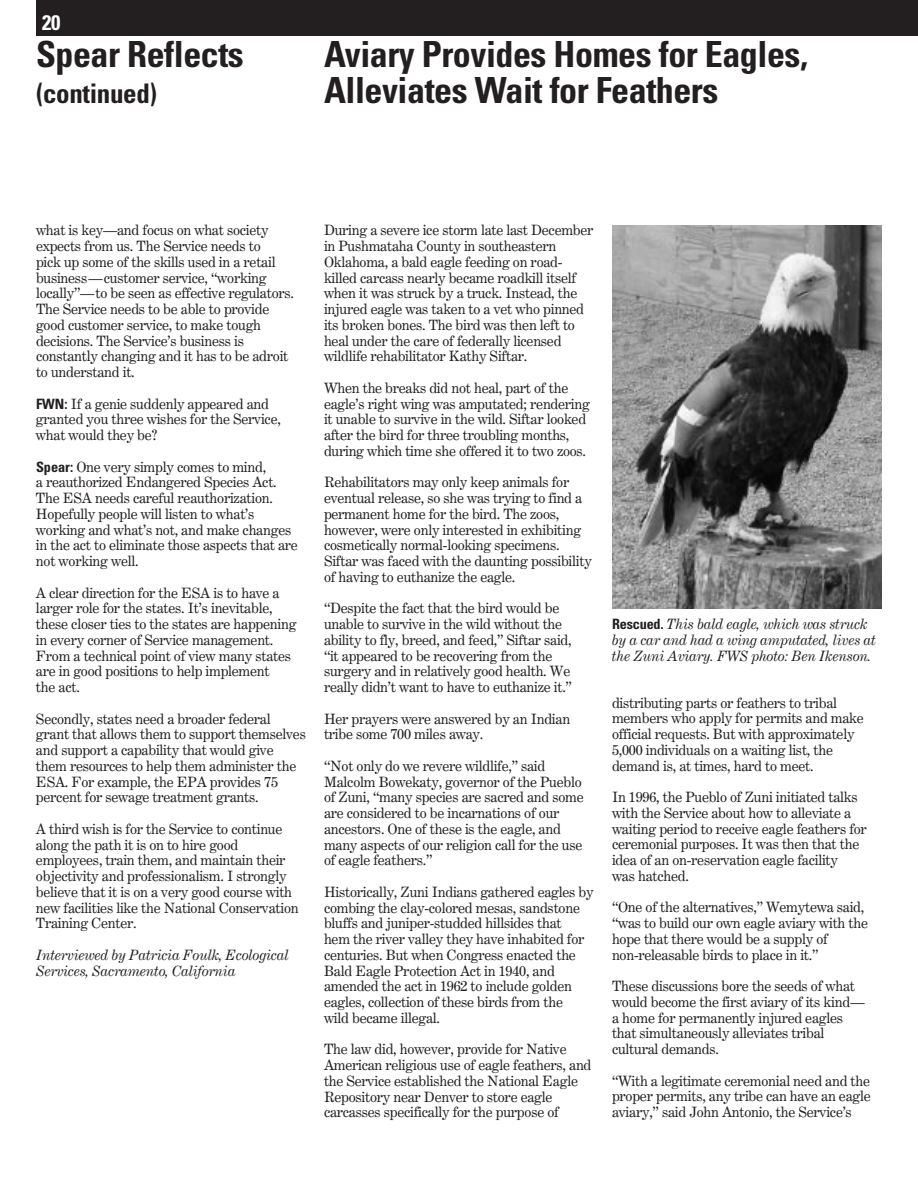
<style>
.page{position:relative;width:918px;height:1188px;background:#fff}
.page>*{position:absolute;margin:0;border:0;box-sizing:border-box;transform-origin:0 0}
.t1{font:700 condensed 36px/36px "Univers";letter-spacing:-.015em;color:#231f20}
.t2{font:700 condensed 27px "Univers";letter-spacing:-.015em;color:#231f20}
.t3{font:700 condensed 21px "Univers";color:#fff}
.t4{font:14.25px/15.8px "Century Expanded BT";letter-spacing:-.015em;color:#231f20}
.t5{font:italic 14.25px/15.8px "Century Expanded BT";letter-spacing:-.015em;color:#231f20}
.s1{font-family:"Univers";font-weight:700;font-stretch:condensed}
.s2{font-family:"Univers";font-weight:700;font-style:normal;font-stretch:condensed}
</style>
<div class="page">
<div style="left:36px;top:0;width:882px;height:36px;background:#231f20"></div>
<img style="left:612px;top:225px;width:270px;height:383px">
<h3 class="t3" style="left:42px;top:15px;width:20px">20</h3>
<h1 class="t1" style="left:36px;top:40px;width:209px">Spear Reflects</h1>
<h2 class="t2" style="left:36px;top:83px;width:123px">(continued)</h2>
<h1 class="t1" style="left:324px;top:40px;width:486px">Aviary Provides Homes for Eagles,<br>Alleviates Wait for Feathers</h1>
<p class="t4" style="left:36px;top:224px;width:260px">what is key—and focus on what society expects from us. The Service needs to<br>pick up some of the skills used in a retail business—customer service, “working locally”—to be seen as effective regulators.<br>The Service needs to be able to provide good customer service, to make tough decisions. The Service’s business is constantly changing and it has to be adroit to understand it.</p>
<p class="t4" style="left:36px;top:397px;width:246px"><span class="s1">FWN:</span> If a genie suddenly appeared and granted you three wishes for the Service, what would they be?</p>
<p class="t4" style="left:36px;top:460px;width:263px"><span class="s1">Spear:</span> One very simply comes to mind,<br>a reauthorized Endangered Species Act.<br>The ESA needs careful reauthorization.<br>Hopefully people will listen to what’s working and what’s not, and make changes in the act to eliminate those aspects that are not working well.</p>
<p class="t4" style="left:36px;top:586px;width:262px">A clear direction for the ESA is to have a larger role for the states. It’s inevitable, these closer ties to the states are happening in every corner of Service management.<br>From a technical point of view many states are in good positions to help implement<br>the act.</p>
<p class="t4" style="left:36px;top:712px;width:271px">Secondly, states need a broader federal grant that allows them to support themselves and support a capability that would give them resources to help them administer the ESA. For example, the EPA provides 75 percent for sewage treatment grants.</p>
<p class="t4" style="left:36px;top:823px;width:264px">A third wish is for the Service to continue along the path it is on to hire good employees, train them, and maintain their objectivity and professionalism. I strongly believe that it is on a very good course with new facilities like the National Conservation Training Center.</p>
<p class="t5" style="left:36px;top:949px;width:254px">Interviewed by Patricia Foulk, Ecological<br>Services, Sacramento, California</p>
<p class="t4" style="left:324px;top:224px;width:271px">During a severe ice storm late last December in Pushmataha County in southeastern Oklahoma, a bald eagle feeding on road&shy;killed carcass nearly became roadkill itself when it was struck by a truck. Instead, the injured eagle was taken to a vet who pinned its broken bones. The bird was then left to heal under the care of federally licensed wildlife rehabilitator Kathy Siftar.</p>
<p class="t4" style="left:324px;top:382px;width:267px">When the breaks did not heal, part of the eagle’s right wing was amputated; rendering it unable to survive in the wild. Siftar looked after the bird for three troubling months, during which time she offered it to two zoos.</p>
<p class="t4" style="left:324px;top:476px;width:269px">Rehabilitators may only keep animals for eventual release, so she was trying to find a permanent home for the bird. The zoos, however, were only interested in exhibiting cosmetically normal-looking specimens.<br>Siftar was faced with the daunting possibility of having to euthanize the eagle.</p>
<p class="t4" style="left:324px;top:602px;width:249px">“Despite the fact that the bird would be unable to survive in the wild without the ability to fly, breed, and feed,” Siftar said, “it appeared to be recovering from the surgery and in relatively good health. We really didn’t want to have to euthanize it.”</p>
<p class="t4" style="left:324px;top:712px;width:248px">Her prayers were answered by an Indian tribe some 700 miles away.</p>
<p class="t4" style="left:324px;top:760px;width:261px">“Not only do we revere wildlife,” said Malcolm Bowekaty, governor of the Pueblo of Zuni, “many species are sacred and some are considered to be incarnations of our ancestors. One of these is the eagle, and many aspects of our religion call for the use of eagle feathers.”</p>
<p class="t4" style="left:324px;top:886px;width:271px">Historically, Zuni Indians gathered eagles by combing the clay-colored mesas, sandstone bluffs and juniper-studded hillsides that<br>hem the river valley they have inhabited for centuries. But when Congress enacted the Bald Eagle Protection Act in 1940, and amended the act in 1962 to include golden eagles, collection of these birds from the<br>wild became illegal.</p>
<p class="t4" style="left:324px;top:1043px;width:269px">The law did, however, provide for Native American religious use of eagle feathers, and the Service established the National Eagle Repository near Denver to store eagle carcasses specifically for the purpose of</p>
<p class="t5" style="left:612px;top:618px;width:265px"><span class="s2">Rescued.</span> This bald eagle, which was struck by a car and had a wing amputated, lives at the Zuni Aviary. FWS photo: Ben Ikenson.</p>
<p class="t4" style="left:612px;top:696px;width:253px">distributing parts or feathers to tribal members who apply for permits and make official requests. But with approximately 5,000 individuals on a waiting list, the demand is, at times, hard to meet.</p>
<p class="t4" style="left:612px;top:791px;width:256px">In 1996, the Pueblo of Zuni initiated talks with the Service about how to alleviate a waiting period to receive eagle feathers for ceremonial purposes. It was then that the idea of an on-reservation eagle facility<br>was hatched.</p>
<p class="t4" style="left:612px;top:901px;width:258px">“One of the alternatives,” Wemytewa said, “was to build our own eagle aviary with the hope that there would be a supply of non-releasable birds to place in it.”</p>
<p class="t4" style="left:612px;top:980px;width:254px">These discussions bore the seeds of what would become the first aviary of its kind— a home for permanently injured eagles that simultaneously alleviates tribal cultural demands.</p>
<p class="t4" style="left:612px;top:1074px;width:260px;text-align:justify">“With a legitimate ceremonial need and the proper permits, any tribe can have an eagle aviary,” said John Antonio, the Service’s</p>
</div>
